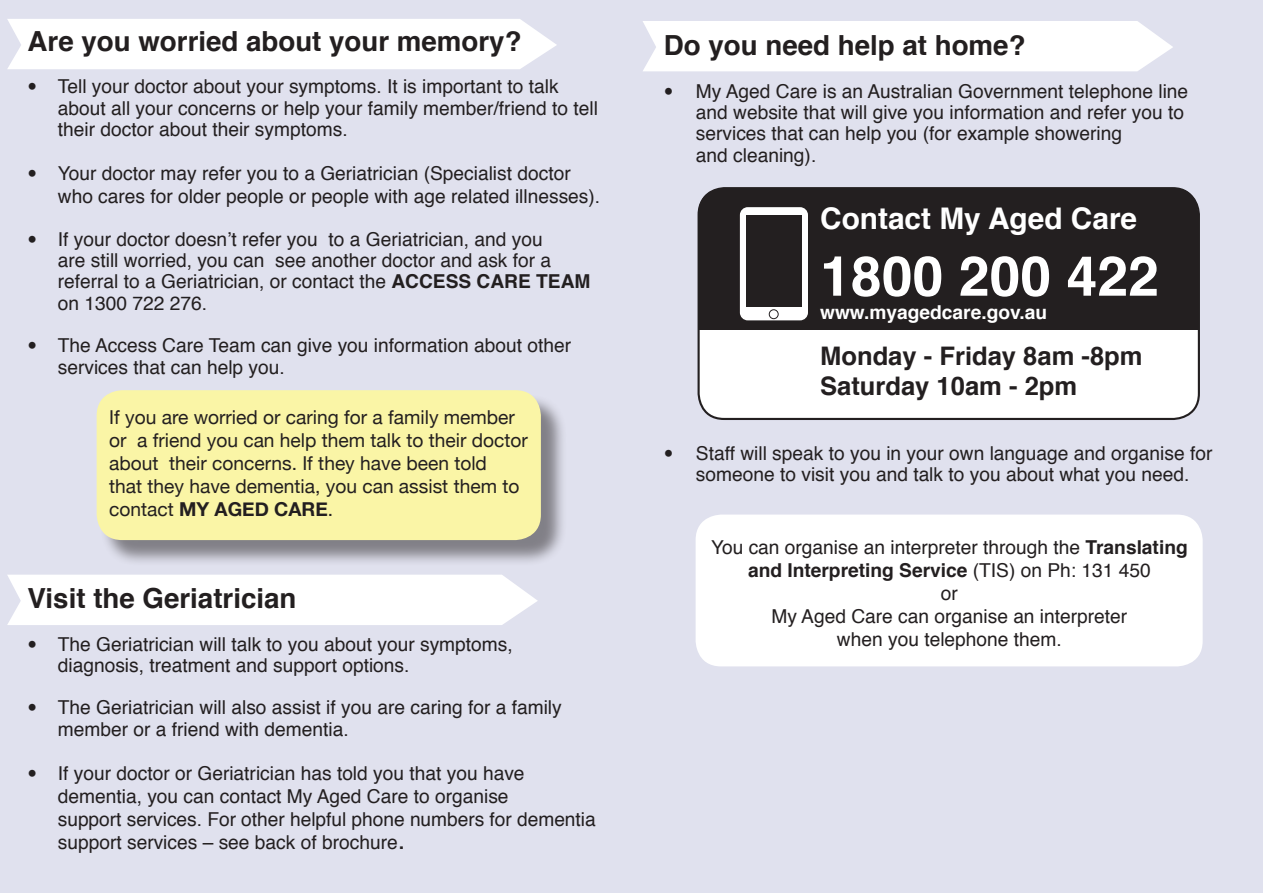
<style>
.page{position:relative;width:1263px;height:893px;background:#e0e1ee}
.page>*{position:absolute;margin:0;border:0;box-sizing:border-box;transform-origin:0 0}
.t1{font:700 55.35px "Helvetica";color:#fff}
.t2{font:700 29.85px "Helvetica";color:#fff}
.t3{font:700 27.75px "Helvetica";color:#231f20}
.t4{font:700 25.5px "Helvetica";color:#231f20}
.t5{font:19.2px/21.3px "Helvetica";color:#231f20}
.t6{font:19.2px/23px "Helvetica Neue";color:#231f20}
.t7{font:700 19.2px "Helvetica";color:#231f20}
.t8{font:700 19.2px "Helvetica";color:#fff}
.s1{font-family:"Avenir"}
.s2{font-weight:700}
.s3{font-size:27.75px}
.s4{font-weight:400}
</style>
<div class="page">
<div style="left:100px;top:393px;width:467px;height:174px;background:#231f20;opacity:.5"></div>
<div style="left:97px;top:390px;width:444px;height:150px;background:#faf5a6;border-radius:26px"></div>
<div style="left:7px;top:19px;width:550px;height:50px;background:#fff"></div>
<div style="left:7px;top:575px;width:531px;height:50px;background:#fff"></div>
<div style="left:699px;top:189px;width:500px;height:230px;background:#fff;border-radius:26px"></div>
<div style="left:699px;top:187px;width:499px;height:143px;background:#231f20;border-radius:26px"></div>
<div style="left:696px;top:515px;width:507px;height:151px;background:#fff;border-radius:26px"></div>
<div style="left:699px;top:289px;width:500px;height:41px;background:#231f20"></div>
<div style="left:643px;top:21px;width:530px;height:50px;background:#fff"></div>
<div style="left:740px;top:207px;width:68px;height:113px;background:#fff;border-radius:8px"></div>
<div style="left:746px;top:215px;width:56px;height:92px;background:#231f20"></div>
<div style="left:769px;top:309px;width:9px;height:10px;border:1px solid #231f20;border-radius:50%"></div>
<p class="t3" style="left:28px;top:19px;width:495px">Are you worried about your memory?</p>
<p class="t5" style="left:58px;top:77px;width:542px;text-indent:-30px"><span class="s1">•</span> Tell your doctor about your symptoms. It is important to talk about all your concerns or help your family member/friend to tell</p>
<p class="t5" style="left:58px;top:119px;width:291px">their doctor about their symptoms.</p>
<p class="t5" style="left:58px;top:163px;width:544px;line-height:23px;text-indent:-30px"><span class="s1">•</span> Your doctor may refer you to a Geriatrician (Specialist doctor who cares for older people or people with age related illnesses).</p>
<p class="t5" style="left:58px;top:229px;width:534px;text-indent:-30px"><span class="s1">•</span> If your doctor doesn’t refer you to a Geriatrician, and you<br>are still worried, you can see another doctor and ask for a referral to a Geriatrician, or contact the <span class="s2">ACCESS CARE TEAM </span>on 1300 722 276.</p>
<p class="t5" style="left:58px;top:336px;width:515px;text-indent:-30px"><span class="s1">•</span> The Access Care Team can give you information about other services that can help you.</p>
<p class="t6" style="left:109px;top:407px;width:420px">If you are worried or caring for a family member or a friend you can help them talk to their doctor about their concerns. If they have been told<br>that they have dementia, you can assist them to contact <span class="s2">MY AGED CARE</span>.</p>
<p class="t3" style="left:28px;top:576px;width:270px">Visit the Geriatrician</p>
<p class="t5" style="left:58px;top:634px;width:456px;text-indent:-30px"><span class="s1">•</span> The Geriatrician will talk to you about your symptoms, diagnosis, treatment and support options.</p>
<p class="t5" style="left:58px;top:698px;width:505px;text-indent:-30px"><span class="s1">•</span> The Geriatrician will also assist if you are caring for a family member or a friend with dementia.</p>
<p class="t5" style="left:58px;top:762px;width:539px;line-height:23px;text-indent:-30px"><span class="s1">•</span> If your doctor or Geriatrician has told you that you have dementia, you can contact My Aged Care to organise<br>support services. For other helpful phone numbers for dementia support services – see back of brochure<span class="s3">.</span></p>
<p class="t3" style="left:664px;top:23px;width:363px">Do you need help at home?</p>
<p class="t5" style="left:696px;top:81px;width:494px;text-indent:-32px"><span class="s1">•</span> My Aged Care is an Australian Government telephone line and website that will give you information and refer you to services that can help you (for example showering</p>
<p class="t5" style="left:696px;top:145px;width:122px">and cleaning).</p>
<p class="t2" style="left:820px;top:195px;width:319px">Contact My Aged Care</p>
<p class="t1" style="left:820px;top:232px;width:340px">1800 200 422</p>
<p class="t8" style="left:820px;top:296px;width:228px">www.myagedcare.gov.au</p>
<p class="t4" style="left:820px;top:335px;width:324px">Monday - Friday 8am -8pm</p>
<p class="t4" style="left:820px;top:366px;width:259px">Saturday 10am - 2pm</p>
<p class="t5" style="left:664px;top:443px;width:550px;text-align:center"><span class="s1">•</span> Staff will speak to you in your own language and organise for someone to visit you and talk to you about what you need.</p>
<p class="t5" style="left:711px;top:537px;width:478px">You can organise an interpreter through the <span class="s2">Translating</span></p>
<p class="t7" style="left:748px;top:555px;width:404px">and Interpreting Service <span class="s4">(TIS) on Ph: 131 450</span></p>
<p class="t5" style="left:941px;top:583px;width:19px">or</p>
<p class="t5" style="left:771px;top:606px;width:357px">My Aged Care can organise an interpreter</p>
<p class="t5" style="left:837px;top:629px;width:226px">when you telephone them.</p>
</div>
